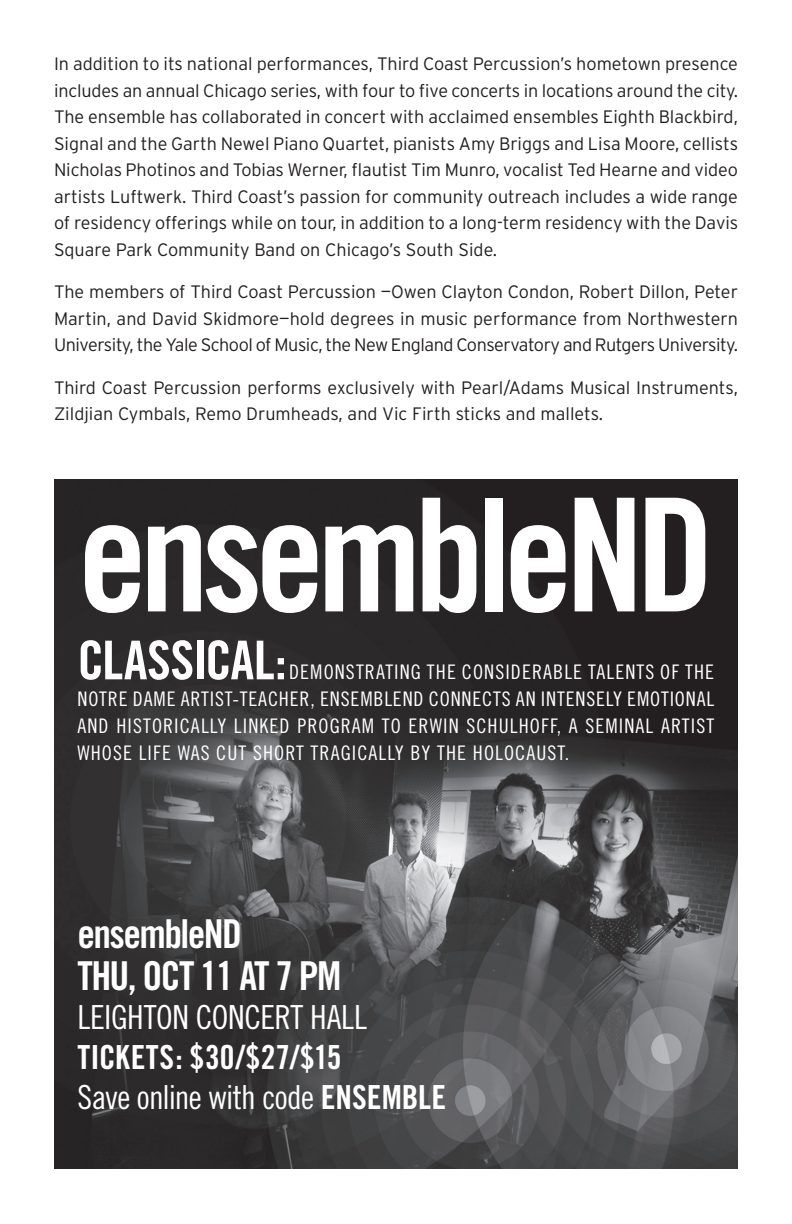
<style>
.page{position:relative;width:792px;height:1224px;background:#fff}
.page>*{position:absolute;margin:0;border:0;box-sizing:border-box;transform-origin:0 0}
.t1{font:157.4px "Trade Gothic Bold Cond Twenty";letter-spacing:-.05em;color:#fff}
.t2{font:53.6px "Trade Gothic Bold Cond Twenty";letter-spacing:-.02em;color:#fff}
.t3{font:39.8px/41.2px "Trade Gothic Bold Cond Twenty";letter-spacing:-.04em;color:#fff}
.t4{font:33.2px "Trade Gothic Cond Eighteen";letter-spacing:-.02em;color:#fff}
.t5{font:33.2px "Trade Gothic Bold Cond Twenty";color:#fff}
.t6{font:20px/26.8px "Trade Gothic Cond Eighteen";letter-spacing:.055em;color:#fff;text-align:justify}
.t7{font:300 18px/26.4px "Interstate";color:#231f20;text-align:justify}
.s1{font-family:"Trade Gothic Bold Cond Twenty"}
</style>
<div class="page">
<img style="left:54px;top:479px;width:684px;height:690px">
<p class="t7" style="left:54px;top:51px;width:686px">In addition to its national performances, Third Coast Percussion’s hometown presence includes an annual Chicago series, with four to five concerts in locations around the city.<br>The ensemble has collaborated in concert with acclaimed ensembles Eighth Blackbird, Signal and the Garth Newel Piano Quartet, pianists Amy Briggs and Lisa Moore, cellists Nicholas Photinos and Tobias Werner, flautist Tim Munro, vocalist Ted Hearne and video artists Luftwerk. Third Coast’s passion for community outreach includes a wide range of residency offerings while on tour, in addition to a long-term residency with the Davis Square Park Community Band on Chicago’s South Side.</p>
<p class="t7" style="left:54px;top:279px;width:686px">The members of Third Coast Percussion —Owen Clayton Condon, Robert Dillon, Peter Martin, and David Skidmore—hold degrees in music performance from Northwestern University, the Yale School of Music, the New England Conservatory and Rutgers University.</p>
<p class="t7" style="left:54px;top:374px;width:686px">Third Coast Percussion performs exclusively with Pearl/Adams Musical Instruments,<br>Zildjian Cymbals, Remo Drumheads, and Vic Firth sticks and mallets.</p>
<h1 class="t1" style="left:77px;top:460px;width:639px">ensembleND</h1>
<h2 class="t2" style="left:77px;top:628px;width:211px">CLASSICAL:</h2>
<p class="t6" style="left:77px;top:659px;width:638px;text-indent:212px">DEMONSTRATING THE CONSIDERABLE TALENTS OF THE NOTRE DAME ARTIST-TEACHER, ENSEMBLEND CONNECTS AN INTENSELY EMOTIONAL AND HISTORICALLY LINKED PROGRAM TO ERWIN SCHULHOFF, A SEMINAL ARTIST WHOSE LIFE WAS CUT SHORT TRAGICALLY BY THE HOLOCAUST.</p>
<h3 class="t3" style="left:77px;top:913px;width:265px">ensembleND<br>THU, OCT 11 AT 7 PM</h3>
<h3 class="t4" style="left:77px;top:998px;width:291px">LEIGHTON CONCERT HALL</h3>
<h3 class="t5" style="left:77px;top:1037px;width:266px">TICKETS: $30/$27/$15</h3>
<h3 class="t4" style="left:77px;top:1077px;width:370px">Save online with code <span class="s1">ENSEMBLE</span></h3>
</div>
